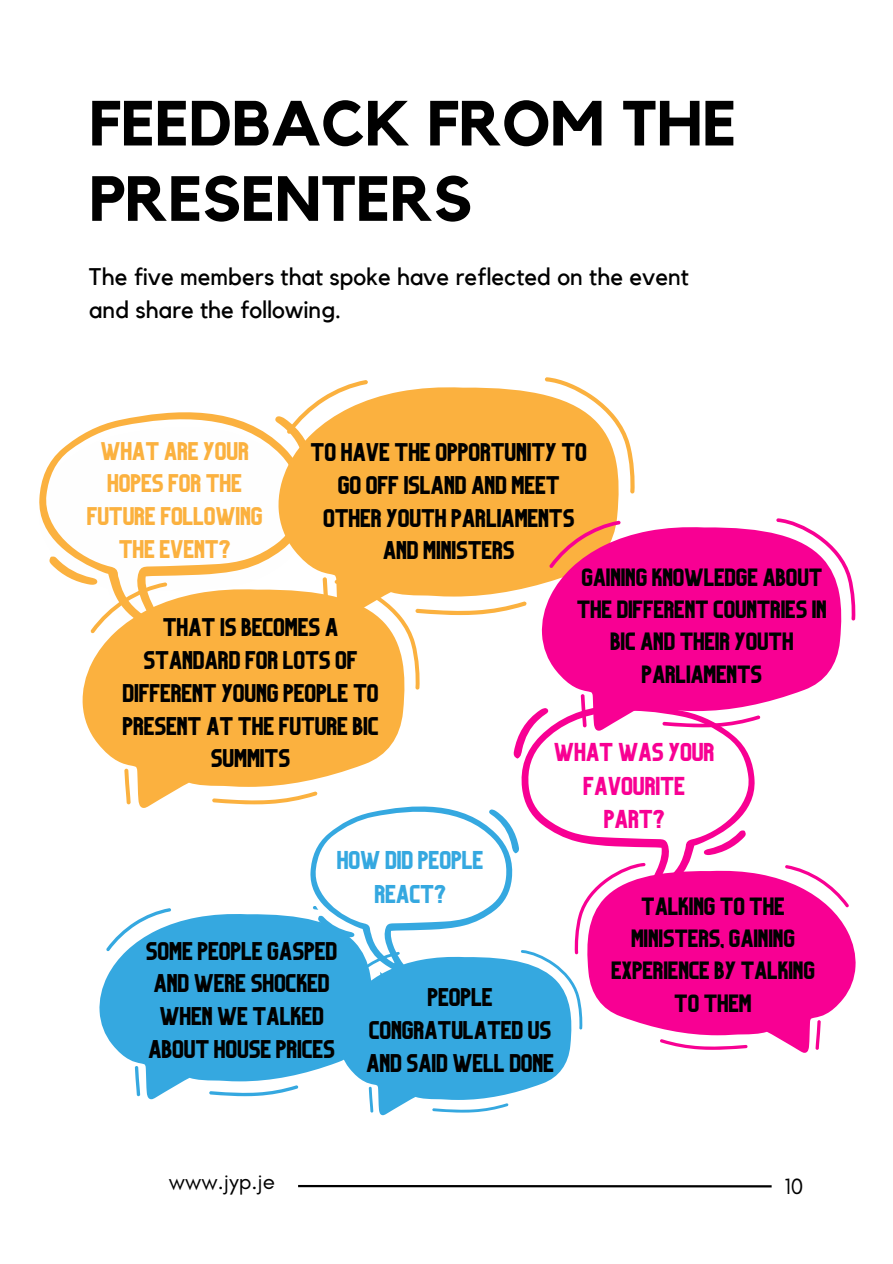
<style>
.page{position:relative;width:893px;height:1264px;background:#fff}
.page>*{position:absolute;margin:0;border:0;box-sizing:border-box;transform-origin:0 0}
.t1{font:700 63px/75.3px "Kollektif";color:#000}
.t2{font:24px/32.5px "Kollektif";color:#000}
.t3{font:23.85px/33.3px "Organic";color:#f80093;text-align:center}
.t4{font:23.85px/33.2px "Organic";color:#35a8e0;text-align:center}
.t5{font:23.7px/32.7px "Organic";color:#000;text-align:center}
.t6{font:23.7px/32.5px "Organic";color:#fbb13f;text-align:center}
.t7{font:23.1px/32.2px "Organic";color:#000;text-align:center}
.t8{font:22.5px "Glacial Indifference";color:#000}
</style>
<div class="page">
<hr style="left:298px;top:1184px;width:473px;height:3px;background:#000">
<svg style="left:39px;top:412px;width:239px;height:173px"></svg>
<svg style="left:83px;top:589px;width:321px;height:219px;fill:#fbb13f"></svg>
<svg style="left:90px;top:582px;width:77px;height:51px"></svg>
<svg style="left:124px;top:768px;width:7px;height:36px"></svg>
<svg style="left:278px;top:387px;width:340px;height:232px;background:#fbb64c"></svg>
<svg style="left:287px;top:380px;width:81px;height:54px"></svg>
<svg style="left:544px;top:377px;width:91px;height:116px"></svg>
<svg style="left:322px;top:577px;width:204px;height:112px"></svg>
<svg style="left:513px;top:709px;width:242px;height:161px"></svg>
<svg style="left:645px;top:870px;width:210px;height:182px;background:#f822a1"></svg>
<svg style="left:785px;top:865px;width:64px;height:42px"></svg>
<svg style="left:659px;top:1039px;width:88px;height:10px"></svg>
<svg style="left:815px;top:1020px;width:5px;height:29px"></svg>
<svg style="left:99px;top:915px;width:110px;height:184px;fill:#35a8e0"></svg>
<svg style="left:106px;top:908px;width:65px;height:43px"></svg>
<svg style="left:135px;top:1065px;width:5px;height:31px"></svg>
<svg style="left:209px;top:791px;width:436px;height:324px"></svg>
<svg style="left:542px;top:527px;width:299px;height:203px;background:#f92aa2"></svg>
<svg style="left:549px;top:520px;width:71px;height:48px;background:#fa7860"></svg>
<svg style="left:776px;top:518px;width:79px;height:102px"></svg>
<svg style="left:662px;top:715px;width:98px;height:12px"></svg>
<svg style="left:580px;top:694px;width:6px;height:33px"></svg>
<p class="t1" style="left:89px;top:88px;width:648px">FEEDBACK FROM THE<br>PRESENTERS</p>
<p class="t2" style="left:89px;top:261px;width:601px">The five members that spoke have reflected on the event and share the following.</p>
<p class="t6" style="left:87px;top:437px;width:177px">WHAT ARE YOUR<br>HOPES FOR THE<br>FUTURE FOLLOWING<br>THE EVENT?</p>
<p class="t5" style="left:311px;top:439px;width:278px">TO HAVE THE OPPORTUNITY TO<br>GO OFF ISLAND AND MEET<br>OTHER YOUTH PARLIAMENTS<br>AND MINISTERS</p>
<p class="t5" style="left:123px;top:614px;width:258px">THAT IS BECOMES A<br>STANDARD FOR LOTS OF<br>DIFFERENT YOUNG PEOPLE TO<br>PRESENT AT THE FUTURE BIC<br>SUMMITS</p>
<p class="t7" style="left:577px;top:563px;width:251px">GAINING KNOWLEDGE ABOUT<br>THE DIFFERENT COUNTRIES IN<br>BIC AND THEIR YOUTH<br>PARLIAMENTS</p>
<p class="t3" style="left:554px;top:738px;width:162px">WHAT WAS YOUR<br>FAVOURITE<br>PART?</p>
<p class="t4" style="left:337px;top:846px;width:148px">HOW DID PEOPLE<br>REACT?</p>
<p class="t5" style="left:147px;top:937px;width:192px">SOME PEOPLE GASPED<br>AND WERE SHOCKED<br>WHEN WE TALKED<br>ABOUT HOUSE PRICES</p>
<p class="t5" style="left:367px;top:983px;width:189px">PEOPLE<br>CONGRATULATED US<br>AND SAID WELL DONE</p>
<p class="t7" style="left:611px;top:892px;width:205px">TALKING TO THE<br>MINISTERS, GAINING<br>EXPERIENCE BY TALKING<br>TO THEM</p>
<p class="t8" style="left:169px;top:1167px;width:108px">www.jyp.je</p>
<p class="t8" style="left:784px;top:1172px;width:21px">10</p>
</div>
